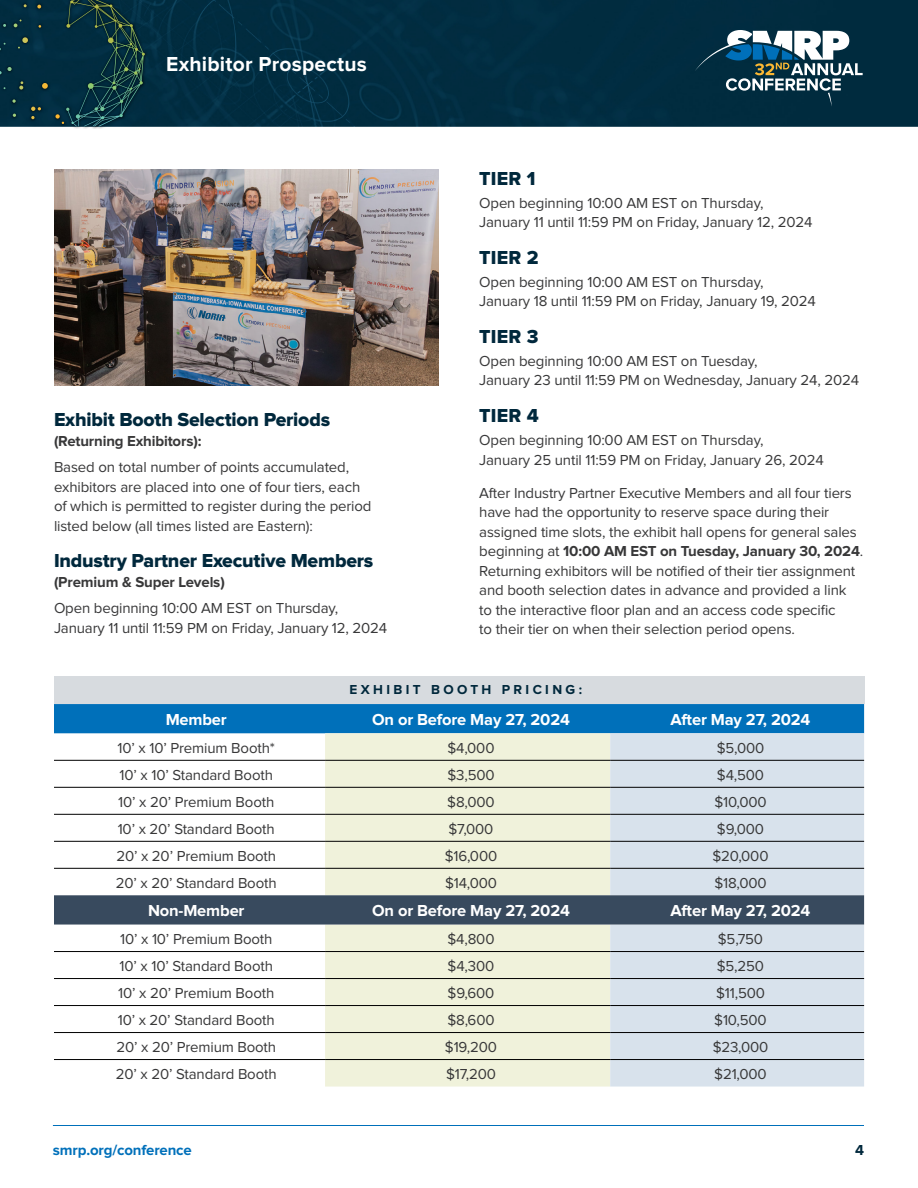
<style>
.page{position:relative;width:918px;height:1188px;background:#fff}
.page>*{position:absolute;margin:0;border:0;box-sizing:border-box;transform-origin:0 0}
.t1{font:700 21px "Proxima Nova";letter-spacing:.01em;color:#fff}
.t2{font:19.5px "Proxima Nova Extrabld";letter-spacing:-.01em;color:#00283c}
.t3{font:700 16.5px "Proxima Nova";letter-spacing:-.01em;color:#fff}
.t4{font:15px/19.5px "Proxima Nova";letter-spacing:-.01em;color:#383839}
.t5{font:700 15px "Proxima Nova";letter-spacing:-.01em;color:#383839}
.t6{font:700 15px "Proxima Nova";letter-spacing:-.01em;color:#0070ba}
.t7{font:700 15px "Proxima Nova";color:#00283c}
.t8{font:700 13.5px "Proxima Nova";letter-spacing:.25em;color:#00283c}
.s1{font-weight:700}
</style>
<div class="page">
<div style="left:148px;top:0;width:770px;height:126px;background:#012c40"></div>
<svg style="left:0;top:0;width:148px;height:129px;background:#2a4e5f"></svg>
<svg style="left:0;top:0;width:60px;height:119px;background:#063040"></svg>
<svg style="left:66px;top:0;width:79px;height:126px;background:#0f3941"></svg>
<hr style="left:53px;top:1125px;width:811px;height:1px;background:#0070ba">
<svg style="left:695px;top:30px;width:168px;height:77px"></svg>
<div style="left:54px;top:676px;width:810px;height:28px;background:#d7dbdf"></div>
<div style="left:54px;top:704px;width:810px;height:29px;background:#0070ba"></div>
<div style="left:325px;top:733px;width:285px;height:354px;background:#f0f2db"></div>
<div style="left:610px;top:733px;width:254px;height:354px;background:#d8e2ec"></div>
<div style="left:54px;top:895px;width:810px;height:30px;background:#384a5e"></div>
<hr style="left:54px;top:760px;width:271px;height:1px;background:#000">
<hr style="left:325px;top:760px;width:285px;height:1px;background:#000">
<hr style="left:610px;top:760px;width:254px;height:1px;background:#000">
<hr style="left:54px;top:787px;width:271px;height:1px;background:#000">
<hr style="left:325px;top:787px;width:285px;height:1px;background:#000">
<hr style="left:610px;top:787px;width:254px;height:1px;background:#000">
<hr style="left:54px;top:814px;width:271px;height:1px;background:#000">
<hr style="left:325px;top:814px;width:285px;height:1px;background:#000">
<hr style="left:610px;top:814px;width:254px;height:1px;background:#000">
<hr style="left:54px;top:841px;width:271px;height:1px;background:#000">
<hr style="left:325px;top:841px;width:285px;height:1px;background:#000">
<hr style="left:610px;top:841px;width:254px;height:1px;background:#000">
<hr style="left:54px;top:868px;width:271px;height:1px;background:#000">
<hr style="left:325px;top:868px;width:285px;height:1px;background:#000">
<hr style="left:610px;top:868px;width:254px;height:1px;background:#000">
<hr style="left:54px;top:951px;width:271px;height:1px;background:#000">
<hr style="left:325px;top:951px;width:285px;height:1px;background:#000">
<hr style="left:610px;top:951px;width:254px;height:1px;background:#000">
<hr style="left:54px;top:978px;width:271px;height:1px;background:#000">
<hr style="left:325px;top:978px;width:285px;height:1px;background:#000">
<hr style="left:610px;top:978px;width:254px;height:1px;background:#000">
<hr style="left:54px;top:1005px;width:271px;height:1px;background:#000">
<hr style="left:325px;top:1005px;width:285px;height:1px;background:#000">
<hr style="left:610px;top:1005px;width:254px;height:1px;background:#000">
<hr style="left:54px;top:1032px;width:271px;height:1px;background:#000">
<hr style="left:325px;top:1032px;width:285px;height:1px;background:#000">
<hr style="left:610px;top:1032px;width:254px;height:1px;background:#000">
<hr style="left:54px;top:1059px;width:271px;height:1px;background:#000">
<hr style="left:325px;top:1059px;width:285px;height:1px;background:#000">
<hr style="left:610px;top:1059px;width:254px;height:1px;background:#000">
<img style="left:54px;top:170px;width:385px;height:216px">
<h1 class="t1" style="left:166px;top:54px;width:202px">Exhibitor Prospectus</h1>
<h2 class="t2" style="left:54px;top:411px;width:278px">Exhibit Booth Selection Periods</h2>
<p class="t5" style="left:54px;top:434px;width:149px">(Returning Exhibitors):</p>
<p class="t4" style="left:54px;top:458px;width:319px">Based on total number of points accumulated, exhibitors are placed into one of four tiers, each of which is permitted to register during the period listed below (all times listed are Eastern):</p>
<h2 class="t2" style="left:54px;top:552px;width:321px">Industry Partner Executive Members</h2>
<p class="t5" style="left:54px;top:575px;width:172px">(Premium &amp; Super Levels)</p>
<p class="t4" style="left:54px;top:599px;width:335px">Open beginning 10:00 AM EST on Thursday,<br>January 11 until 11:59 PM on Friday, January 12, 2024</p>
<h2 class="t2" style="left:479px;top:170px;width:58px">TIER 1</h2>
<p class="t4" style="left:479px;top:194px;width:335px">Open beginning 10:00 AM EST on Thursday,<br>January 11 until 11:59 PM on Friday, January 12, 2024</p>
<h2 class="t2" style="left:479px;top:249px;width:61px">TIER 2</h2>
<p class="t4" style="left:479px;top:273px;width:338px">Open beginning 10:00 AM EST on Thursday,<br>January 18 until 11:59 PM on Friday, January 19, 2024</p>
<h2 class="t2" style="left:479px;top:328px;width:61px">TIER 3</h2>
<p class="t4" style="left:479px;top:352px;width:382px">Open beginning 10:00 AM EST on Tuesday,<br>January 23 until 11:59 PM on Wednesday, January 24, 2024</p>
<h2 class="t2" style="left:479px;top:407px;width:61px">TIER 4</h2>
<p class="t4" style="left:479px;top:431px;width:346px">Open beginning 10:00 AM EST on Thursday,<br>January 25 until 11:59 PM on Friday, January 26, 2024</p>
<p class="t4" style="left:479px;top:484px;width:386px">After Industry Partner Executive Members and all four tiers have had the opportunity to reserve space during their assigned time slots, the exhibit hall opens for general sales beginning at <span class="s1">10:00 AM EST on Tuesday, January 30, 2024</span>.<br>Returning exhibitors will be notified of their tier assignment and booth selection dates in advance and provided a link<br>to the interactive floor plan and an access code specific<br>to their tier on when their selection period opens.</p>
<p class="t8" style="left:350px;top:684px;width:234px">EXHIBIT BOOTH PRICING:</p>
<p class="t3" style="left:166px;top:712px;width:63px">Member</p>
<p class="t3" style="left:372px;top:712px;width:199px">On or Before May 27, 2024</p>
<p class="t3" style="left:671px;top:712px;width:141px">After May 27, 2024</p>
<p class="t4" style="left:118px;top:739px;width:159px">10’ x 10’ Premium Booth*</p>
<p class="t4" style="left:447px;top:739px;width:49px">$4,000</p>
<p class="t4" style="left:717px;top:739px;width:49px">$5,000</p>
<p class="t4" style="left:120px;top:766px;width:155px">10’ x 10’ Standard Booth</p>
<p class="t4" style="left:447px;top:766px;width:49px">$3,500</p>
<p class="t4" style="left:717px;top:766px;width:49px">$4,500</p>
<p class="t4" style="left:118px;top:793px;width:158px">10’ x 20’ Premium Booth</p>
<p class="t4" style="left:447px;top:793px;width:49px">$8,000</p>
<p class="t4" style="left:714px;top:793px;width:54px">$10,000</p>
<p class="t4" style="left:118px;top:820px;width:159px">10’ x 20’ Standard Booth</p>
<p class="t4" style="left:449px;top:820px;width:46px">$7,000</p>
<p class="t4" style="left:717px;top:820px;width:49px">$9,000</p>
<p class="t4" style="left:116px;top:847px;width:161px">20’ x 20’ Premium Booth</p>
<p class="t4" style="left:445px;top:847px;width:54px">$16,000</p>
<p class="t4" style="left:712px;top:847px;width:58px">$20,000</p>
<p class="t4" style="left:116px;top:874px;width:162px">20’ x 20’ Standard Booth</p>
<p class="t4" style="left:445px;top:874px;width:53px">$14,000</p>
<p class="t4" style="left:714px;top:874px;width:54px">$18,000</p>
<p class="t3" style="left:148px;top:903px;width:98px">Non-Member</p>
<p class="t3" style="left:372px;top:903px;width:199px">On or Before May 27, 2024</p>
<p class="t3" style="left:671px;top:903px;width:141px">After May 27, 2024</p>
<p class="t4" style="left:120px;top:930px;width:154px">10’ x 10’ Premium Booth</p>
<p class="t4" style="left:447px;top:930px;width:49px">$4,800</p>
<p class="t4" style="left:718px;top:930px;width:47px">$5,750</p>
<p class="t4" style="left:120px;top:957px;width:155px">10’ x 10’ Standard Booth</p>
<p class="t4" style="left:448px;top:957px;width:48px">$4,300</p>
<p class="t4" style="left:717px;top:957px;width:49px">$5,250</p>
<p class="t4" style="left:118px;top:984px;width:158px">10’ x 20’ Premium Booth</p>
<p class="t4" style="left:448px;top:984px;width:48px">$9,600</p>
<p class="t4" style="left:716px;top:984px;width:50px">$11,500</p>
<p class="t4" style="left:118px;top:1011px;width:159px">10’ x 20’ Standard Booth</p>
<p class="t4" style="left:447px;top:1011px;width:49px">$8,600</p>
<p class="t4" style="left:714px;top:1011px;width:54px">$10,500</p>
<p class="t4" style="left:116px;top:1038px;width:161px">20’ x 20’ Premium Booth</p>
<p class="t4" style="left:445px;top:1038px;width:54px">$19,200</p>
<p class="t4" style="left:713px;top:1038px;width:57px">$23,000</p>
<p class="t4" style="left:116px;top:1065px;width:162px">20’ x 20’ Standard Booth</p>
<p class="t4" style="left:446px;top:1065px;width:51px">$17,200</p>
<p class="t4" style="left:714px;top:1065px;width:54px">$21,000</p>
<p class="t6" style="left:53px;top:1143px;width:141px">smrp.org/conference</p>
<p class="t7" style="left:855px;top:1143px;width:10px">4</p>
</div>
